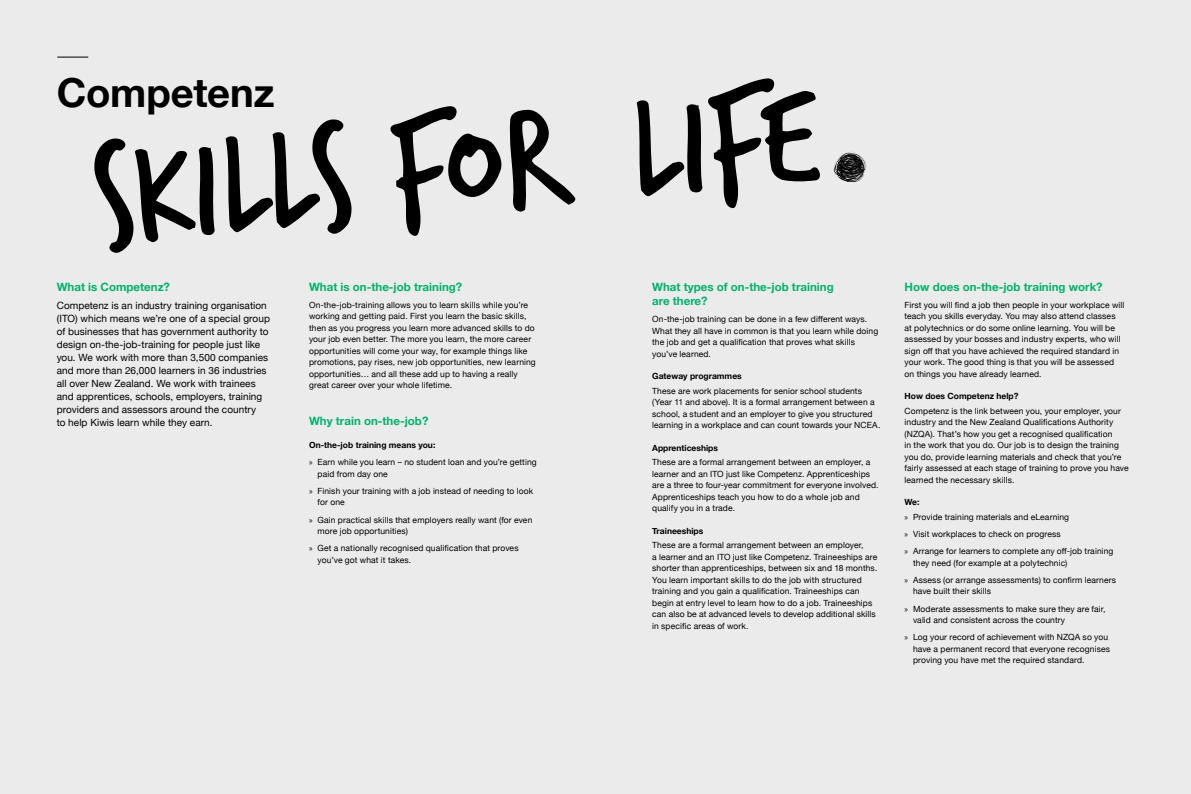
<style>
.page{position:relative;width:1191px;height:794px;background:#fff}
.page>*{position:absolute;margin:0;border:0;box-sizing:border-box;transform-origin:0 0}
.t1{font:150.3px "Trash Hand";color:#000}
.t2{font:700 40px "Helvetica Neue";letter-spacing:-.005em;color:#000}
.t3{font:700 11.5px/14.5px "Helvetica Neue";color:#00b26b}
.t4{font:10px/13px "Helvetica Neue";letter-spacing:.005em;color:#000}
.t5{font:8.5px/11.5px "Helvetica Neue";letter-spacing:.015em;color:#000}
.t6{font:700 8.5px "Helvetica Neue";color:#000}
.t7{font:700 8.5px "Helvetica Neue LT Std";color:#000}
.s1{font-family:"Myriad Pro"}
.s2{font-weight:700}
</style>
<div class="page">
<div style="left:0;top:0;width:595px;height:794px;background:#ebebec"></div>
<div style="left:595px;top:0;width:596px;height:794px;background:#ebebec"></div>
<hr style="left:58px;top:57px;width:30px;height:1px;background:#000">
<img style="left:833px;top:151px;width:34px;height:31px">
<h1 class="t1" style="left:87px;top:124px;width:727px;rotate:-5deg">skills for life</h1>
<h2 class="t2" style="left:57px;top:62px;width:219px">Competenz</h2>
<h3 class="t3" style="left:57px;top:279px;width:115px">What is Competenz?</h3>
<p class="t4" style="left:57px;top:300px;width:215px">Competenz is an industry training organisation (ITO) which means we’re one of a special group of businesses that has government authority to design on-the-job-training for people just like you. We work with more than 3,500 companies and more than 26,000 learners in 36 industries all over New Zealand. We work with trainees and apprentices, schools, employers, training providers and assessors around the country<br>to help Kiwis learn while they earn.</p>
<h3 class="t3" style="left:309px;top:279px;width:155px">What is on-the-job training?</h3>
<p class="t5" style="left:309px;top:299px;width:228px">On-the-job-training allows you to learn skills while you’re working and getting paid. First you learn the basic skills, then as you progress you learn more advanced skills to do your job even better. The more you learn, the more career opportunities will come your way, for example things like promotions, pay rises, new job opportunities, new learning opportunities… and all these add up to having a really great career over your whole lifetime.</p>
<h3 class="t3" style="left:309px;top:414px;width:121px">Why train on-the-job?</h3>
<p class="t7" style="left:309px;top:440px;width:128px">On-the-job training means you:</p>
<p class="t5" style="left:317px;top:457px;width:221px;text-indent:-8px"><span class="s1">»</span> Earn while you learn – no student loan and you’re getting paid from day one</p>
<p class="t5" style="left:317px;top:485px;width:217px;text-indent:-8px"><span class="s1">»</span> Finish your training with a job instead of needing to look for one</p>
<p class="t5" style="left:317px;top:514px;width:216px;text-indent:-8px"><span class="s1">»</span> Gain practical skills that employers really want (for even more job opportunities)</p>
<p class="t5" style="left:317px;top:543px;width:202px;text-indent:-8px"><span class="s1">»</span> Get a nationally recognised qualification that proves you’ve got what it takes.</p>
<h3 class="t3" style="left:652px;top:279px;width:183px">What types of on-the-job training are there?</h3>
<p class="t5" style="left:652px;top:314px;width:227px">On-the-job training can be done in a few different ways.<br>What they all have in common is that you learn while doing the job and get a qualification that proves what skills you’ve learned.</p>
<p class="t6" style="left:652px;top:370px;width:91px">Gateway programmes</p>
<p class="t5" style="left:652px;top:385px;width:230px">These are work placements for senior school students (Year 11 and above). It is a formal arrangement between a school, a student and an employer to give you structured learning in a workplace and can count towards your NCEA.</p>
<p class="t6" style="left:652px;top:441px;width:67px">Apprenticeships</p>
<p class="t5" style="left:652px;top:457px;width:228px">These are a formal arrangement between an employer, a learner and an ITO just like Competenz. Apprenticeships are a three to four-year commitment for everyone involved.<br>Apprenticeships teach you how to do a whole job and qualify you in a trade.</p>
<p class="t6" style="left:652px;top:524px;width:53px">Traineeships</p>
<p class="t5" style="left:652px;top:540px;width:227px">These are a formal arrangement between an employer,<br>a learner and an ITO just like Competenz. Traineeships are shorter than apprenticeships, between six and 18 months.<br>You learn important skills to do the job with structured training and you gain a qualification. Traineeships can begin at entry level to learn how to do a job. Traineeships can also be at advanced levels to develop additional skills in specific areas of work.</p>
<h3 class="t3" style="left:904px;top:279px;width:200px">How does on-the-job training work?</h3>
<p class="t5" style="left:904px;top:299px;width:221px">First you will find a job then people in your workplace will teach you skills everyday. You may also attend classes at polytechnics or do some online learning. You will be assessed by your bosses and industry experts, who will sign off that you have achieved the required standard in your work. The good thing is that you will be assessed on things you have already learned.</p>
<p class="t6" style="left:904px;top:390px;width:115px">How does Competenz help?</p>
<p class="t5" style="left:904px;top:405px;width:226px">Competenz is the link between you, your employer, your industry and the New Zealand Qualifications Authority (NZQA). That’s how you get a recognised qualification<br>in the work that you do. Our job is to design the training you do, provide learning materials and check that you’re fairly assessed at each stage of training to prove you have learned the necessary skills.</p>
<p class="t5" style="left:904px;top:496px;width:166px;line-height:14.3px"><span class="s2">We:<br></span><span class="s1">»</span> Provide training materials and eLearning</p>
<p class="t5" style="left:904px;top:526px;width:210px;line-height:17.2px"><span class="s1">»</span> Visit workplaces to check on progress<br><span class="s1">»</span> Arrange for learners to complete any off-job training</p>
<p class="t5" style="left:904px;top:554px;width:213px;line-height:17.2px;text-indent:8px">they need (for example at a polytechnic)<br><span class="s1">»</span> Assess (or arrange assessments) to confirm learners</p>
<p class="t5" style="left:904px;top:583px;width:202px;line-height:17.2px;text-indent:8px">have built their skills<br><span class="s1">»</span> Moderate assessments to make sure they are fair,</p>
<p class="t5" style="left:904px;top:612px;width:205px;line-height:17.2px;text-indent:8px">valid and consistent across the country<br><span class="s1">»</span> Log your record of achievement with NZQA so you</p>
<p class="t5" style="left:913px;top:643px;width:198px">have a permanent record that everyone recognises proving you have met the required standard.</p>
</div>
